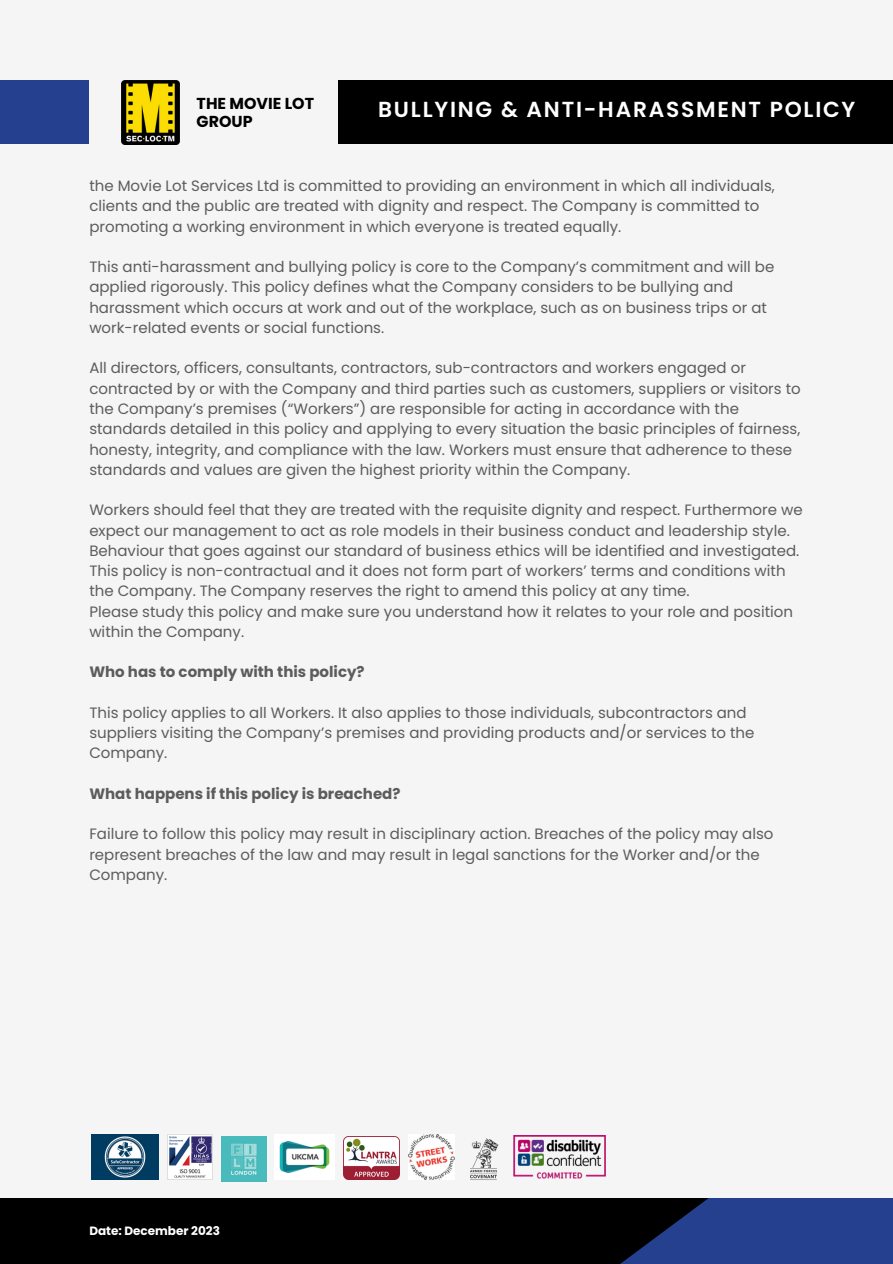
<style>
.page{position:relative;width:893px;height:1264px;background:#fff}
.page>*{position:absolute;margin:0;border:0;box-sizing:border-box;transform-origin:0 0}
.t1{font:600 21.75px "Poppins";letter-spacing:.08em;color:#fff}
.t2{font:700 15.9px "Poppins";color:#000}
.t3{font:15px/20.2px "Poppins";color:#5d5c5c}
.t4{font:700 15px "Poppins";color:#5d5c5c}
.t5{font:700 12px "Poppins";color:#fff}
</style>
<div class="page">
<div style="left:0;top:0;width:892px;height:1263px;background:#f5f5f5"></div>
<div style="left:0;top:1197px;width:892px;height:66px;background:#000"></div>
<div style="left:0;top:80px;width:89px;height:64px;background:#24408e"></div>
<div style="left:338px;top:80px;width:554px;height:64px;background:#000"></div>
<svg style="left:563px;top:1197px;width:329px;height:66px;fill:#24408e"></svg>
<img style="left:122px;top:80px;width:57px;height:64px">
<img style="left:168px;top:1134px;width:45px;height:45px">
<img style="left:470px;top:1138px;width:29px;height:42px">
<img style="left:513px;top:1135px;width:92px;height:44px">
<img style="left:92px;top:1134px;width:66px;height:45px">
<img style="left:221px;top:1136px;width:45px;height:45px">
<img style="left:279px;top:1141px;width:51px;height:32px">
<img style="left:343px;top:1136px;width:56px;height:43px">
<img style="left:408px;top:1134px;width:46px;height:45px">
<p class="t2" style="left:197px;top:92px;width:119px">THE MOVIE LOT</p>
<p class="t2" style="left:197px;top:110px;width:57px">GROUP</p>
<p class="t1" style="left:378px;top:94px;width:478px">BULLYING &amp; ANTI-HARASSMENT POLICY</p>
<p class="t3" style="left:89px;top:176px;width:687px">the Movie Lot Services Ltd is committed to providing an environment in which all individuals, clients and the public are treated with dignity and respect. The Company is committed to promoting a working environment in which everyone is treated equally.</p>
<p class="t3" style="left:89px;top:257px;width:686px">This anti-harassment and bullying policy is core to the Company’s commitment and will be applied rigorously. This policy defines what the Company considers to be bullying and harassment which occurs at work and out of the workplace, such as on business trips or at work-related events or social functions.</p>
<p class="t3" style="left:89px;top:358px;width:712px">All directors, officers, consultants, contractors, sub-contractors and workers engaged or contracted by or with the Company and third parties such as customers, suppliers or visitors to the Company’s premises (“Workers”) are responsible for acting in accordance with the standards detailed in this policy and applying to every situation the basic principles of fairness, honesty, integrity, and compliance with the law. Workers must ensure that adherence to these standards and values are given the highest priority within the Company.</p>
<p class="t3" style="left:89px;top:500px;width:714px">Workers should feel that they are treated with the requisite dignity and respect. Furthermore we expect our management to act as role models in their business conduct and leadership style.<br>Behaviour that goes against our standard of business ethics will be identified and investigated.</p>
<p class="t3" style="left:89px;top:560px;width:697px">This policy is non-contractual and it does not form part of workers’ terms and conditions with the Company. The Company reserves the right to amend this policy at any time.</p>
<p class="t3" style="left:89px;top:601px;width:705px">Please study this policy and make sure you understand how it relates to your role and position within the Company.</p>
<p class="t4" style="left:89px;top:661px;width:277px">Who has to comply with this policy?</p>
<p class="t3" style="left:89px;top:702px;width:666px">This policy applies to all Workers. It also applies to those individuals, subcontractors and suppliers visiting the Company’s premises and providing products and/or services to the<br>Company.</p>
<p class="t4" style="left:89px;top:783px;width:312px">What happens if this policy is breached?</p>
<p class="t3" style="left:89px;top:824px;width:685px">Failure to follow this policy may result in disciplinary action. Breaches of the policy may also represent breaches of the law and may result in legal sanctions for the Worker and/or the<br>Company.</p>
<p class="t5" style="left:89px;top:1221px;width:132px">Date: December 2023</p>
</div>
